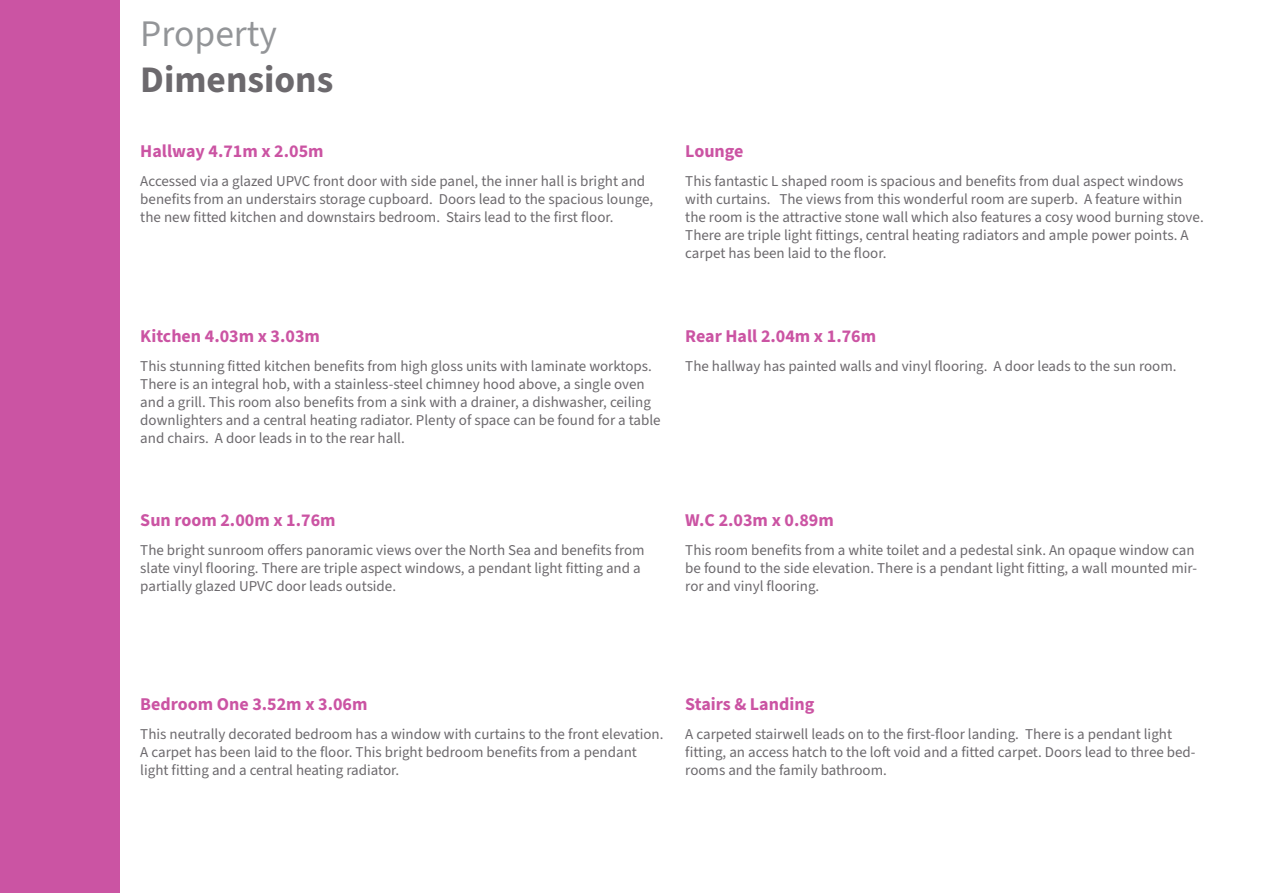
<style>
.page{position:relative;width:1263px;height:893px;background:#fff}
.page>*{position:absolute;margin:0;border:0;box-sizing:border-box;transform-origin:0 0}
.t1{font:700 37.5px "Source Sans 3";color:#6c696d}
.t2{font:37.5px "Source Sans 3";color:#939598}
.t3{font:700 18px "Source Sans 3";color:#cb54a3}
.t4{font:15px/18px "Source Sans 3";color:#6c696d}
</style>
<div class="page">
<div style="left:0;top:0;width:119px;height:893px;background:#cb54a3"></div>
<p class="t2" style="left:140px;top:10px;width:138px">Property</p>
<p class="t1" style="left:140px;top:54px;width:195px">Dimensions</p>
<p class="t3" style="left:140px;top:140px;width:185px">Hallway 4.71m x 2.05m</p>
<p class="t4" style="left:140px;top:172px;width:514px">Accessed via a glazed UPVC front door with side panel, the inner hall is bright and benefits from an understairs storage cupboard. Doors lead to the spacious lounge, the new fitted kitchen and downstairs bedroom. Stairs lead to the first floor.</p>
<p class="t3" style="left:685px;top:140px;width:60px">Lounge</p>
<p class="t4" style="left:685px;top:172px;width:520px">This fantastic L shaped room is spacious and benefits from dual aspect windows with curtains. The views from this wonderful room are superb. A feature within the room is the attractive stone wall which also features a cosy wood burning stove.<br>There are triple light fittings, central heating radiators and ample power points. A carpet has been laid to the floor.</p>
<p class="t3" style="left:140px;top:324px;width:181px">Kitchen 4.03m x 3.03m</p>
<p class="t4" style="left:140px;top:356px;width:522px">This stunning fitted kitchen benefits from high gloss units with laminate worktops.<br>There is an integral hob, with a stainless-steel chimney hood above, a single oven and a grill. This room also benefits from a sink with a drainer, a dishwasher, ceiling downlighters and a central heating radiator. Plenty of space can be found for a table and chairs. A door leads in to the rear hall.</p>
<p class="t3" style="left:685px;top:324px;width:192px">Rear Hall 2.04m x 1.76m</p>
<p class="t4" style="left:685px;top:356px;width:493px">The hallway has painted walls and vinyl flooring. A door leads to the sun room.</p>
<p class="t3" style="left:140px;top:508px;width:197px">Sun room 2.00m x 1.76m</p>
<p class="t4" style="left:140px;top:541px;width:506px">The bright sunroom offers panoramic views over the North Sea and benefits from slate vinyl flooring. There are triple aspect windows, a pendant light fitting and a partially glazed UPVC door leads outside.</p>
<p class="t3" style="left:685px;top:508px;width:150px">W.C 2.03m x 0.89m</p>
<p class="t4" style="left:685px;top:541px;width:513px">This room benefits from a white toilet and a pedestal sink. An opaque window can be found to the side elevation. There is a pendant light fitting, a wall mounted mir&shy;ror and vinyl flooring.</p>
<p class="t3" style="left:140px;top:692px;width:229px">Bedroom One 3.52m x 3.06m</p>
<p class="t4" style="left:140px;top:725px;width:525px">This neutrally decorated bedroom has a window with curtains to the front elevation.<br>A carpet has been laid to the floor. This bright bedroom benefits from a pendant light fitting and a central heating radiator.</p>
<p class="t3" style="left:685px;top:692px;width:130px">Stairs &amp; Landing</p>
<p class="t4" style="left:685px;top:725px;width:512px">A carpeted stairwell leads on to the first-floor landing. There is a pendant light fitting, an access hatch to the loft void and a fitted carpet. Doors lead to three bed&shy;rooms and the family bathroom.</p>
</div>
